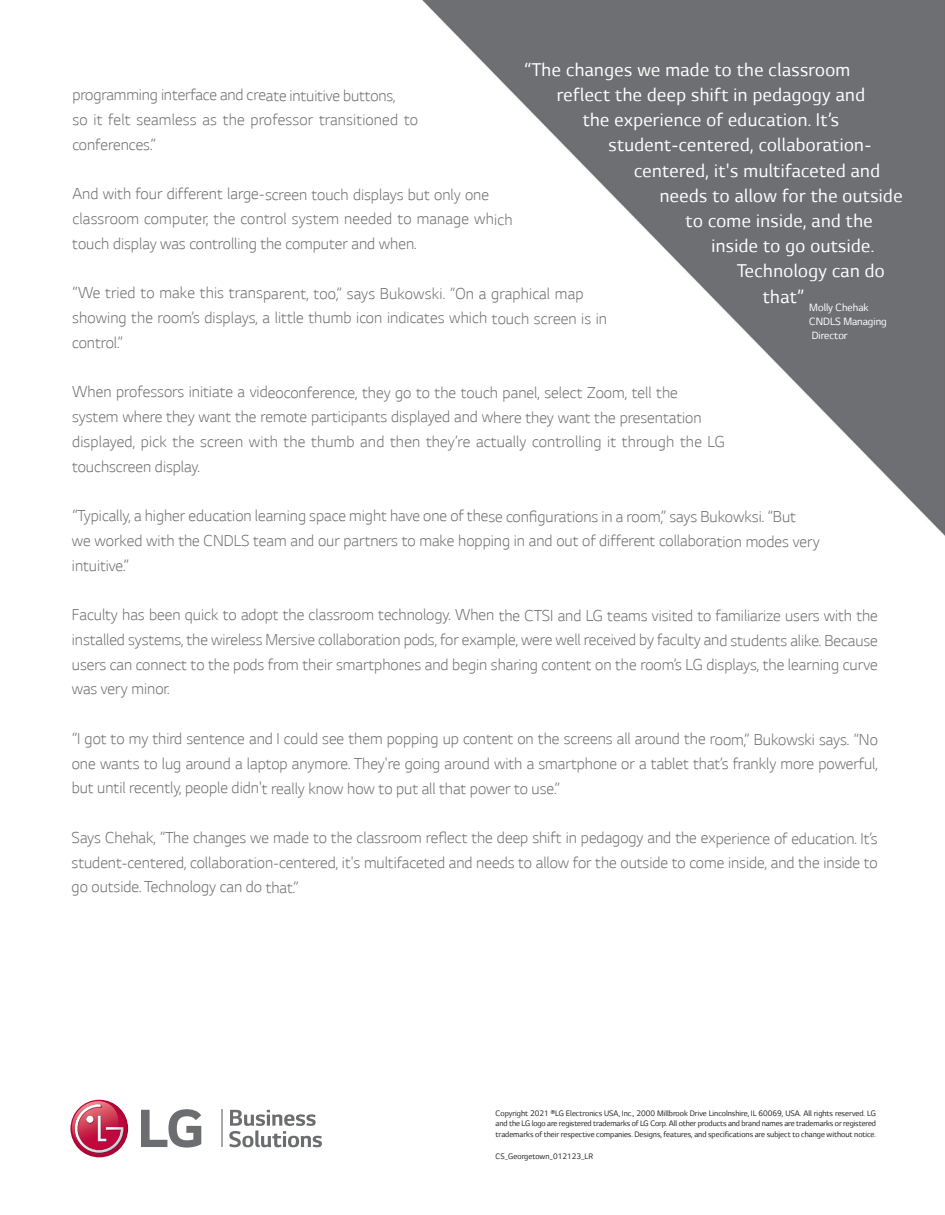
<style>
.page{position:relative;width:945px;height:1215px;background:#fff}
.page>*{position:absolute;margin:0;border:0;box-sizing:border-box;transform-origin:0 0}
.t1{font:21px "LG Smart";letter-spacing:.02em;color:#fff}
.t2{font:300 18px/24.6px "LG Smart";color:#6c6d70}
.t3{font:12px/14.1px "LG Smart";color:#fff}
.t4{font:9px/10.8px "LG Smart";color:#231f20;text-align:justify}
</style>
<div class="page">
<img style="left:70px;top:0;width:875px;height:1158px">
<svg style="left:229px;top:1110px;width:93px;height:37px"></svg>
<svg style="left:141px;top:1109px;width:60px;height:39px"></svg>
<div style="left:71px;top:1100px;width:57px;height:57px;background:#b00436;border-radius:50%"></div>
<svg style="left:71px;top:1101px;width:53px;height:53px"></svg>
<hr style="left:221px;top:1110px;width:2px;height:37px;background:#a8a9ad">
<p class="t1" style="left:524px;top:61px;width:328px">“The changes we made to the classroom</p>
<p class="t1" style="left:557px;top:86px;width:310px">reflect the deep shift in pedagogy and</p>
<p class="t1" style="left:583px;top:111px;width:258px">the experience of education. It’s</p>
<p class="t1" style="left:608px;top:136px;width:265px">student-centered, collaboration-</p>
<p class="t1" style="left:634px;top:162px;width:247px">centered, it's multifaceted and</p>
<p class="t1" style="left:660px;top:187px;width:244px">needs to allow for the outside</p>
<p class="t1" style="left:686px;top:212px;width:189px">to come inside, and the</p>
<p class="t1" style="left:711px;top:237px;width:165px">inside to go outside.</p>
<p class="t1" style="left:737px;top:262px;width:149px">Technology can do</p>
<p class="t3" style="left:809px;top:301px;width:79px;text-indent:-46px"><sup>that”</sup> Molly Chehak<br>CNDLS Managing<br>Director</p>
<p class="t2" style="left:72px;top:84px;width:347px">programming interface and create intuitive buttons,<br>so it felt seamless as the professor transitioned to conferences.”</p>
<p class="t2" style="left:72px;top:183px;width:442px">And with four different large-screen touch displays but only one classroom computer, the control system needed to manage which touch display was controlling the computer and when.</p>
<p class="t2" style="left:72px;top:282px;width:536px">“We tried to make this transparent, too,” says Bukowski. “On a graphical map showing the room’s displays, a little thumb icon indicates which touch screen is in control.”</p>
<p class="t2" style="left:72px;top:381px;width:655px">When professors initiate a videoconference, they go to the touch panel, select Zoom, tell the system where they want the remote participants displayed and where they want the presentation displayed, pick the screen with the thumb and then they’re actually controlling it through the LG touchscreen display.</p>
<p class="t2" style="left:72px;top:505px;width:749px">“Typically, a higher education learning space might have one of these configurations in a room,” says Bukowksi. “But<br>we worked with the CNDLS team and our partners to make hopping in and out of different collaboration modes very intuitive.”</p>
<p class="t2" style="left:72px;top:604px;width:808px;text-align:justify">Faculty has been quick to adopt the classroom technology. When the CTSI and LG teams visited to familiarize users with the installed systems, the wireless Mersive collaboration pods, for example, were well received by faculty and students alike. Because users can connect to the pods from their smartphones and begin sharing content on the room’s LG displays, the learning curve was very minor.</p>
<p class="t2" style="left:72px;top:728px;width:808px;text-align:justify">“I got to my third sentence and I could see them popping up content on the screens all around the room,” Bukowski says. “No one wants to lug around a laptop anymore. They're going around with a smartphone or a tablet that’s frankly more powerful, but until recently, people didn't really know how to put all that power to use.”</p>
<p class="t2" style="left:72px;top:827px;width:808px;text-align:justify">Says Chehak, “The changes we made to the classroom reflect the deep shift in pedagogy and the experience of education. It’s student-centered, collaboration-centered, it's multifaceted and needs to allow for the outside to come inside, and the inside to go outside. Technology can do that.”</p>
<p class="t4" style="left:496px;top:1108px;width:382px">Copyright 2021 ®LG Electronics USA, Inc., 2000 Millbrook Drive Lincolnshire, IL 60069, USA. All rights reserved. LG and the LG logo are registered trademarks of LG Corp. All other products and brand names are trademarks or registered trademarks of their respective companies. Designs, features, and specifications are subject to change without notice.</p>
<p class="t4" style="left:496px;top:1151px;width:99px">CS_Georgetown_012123_LR</p>
</div>
